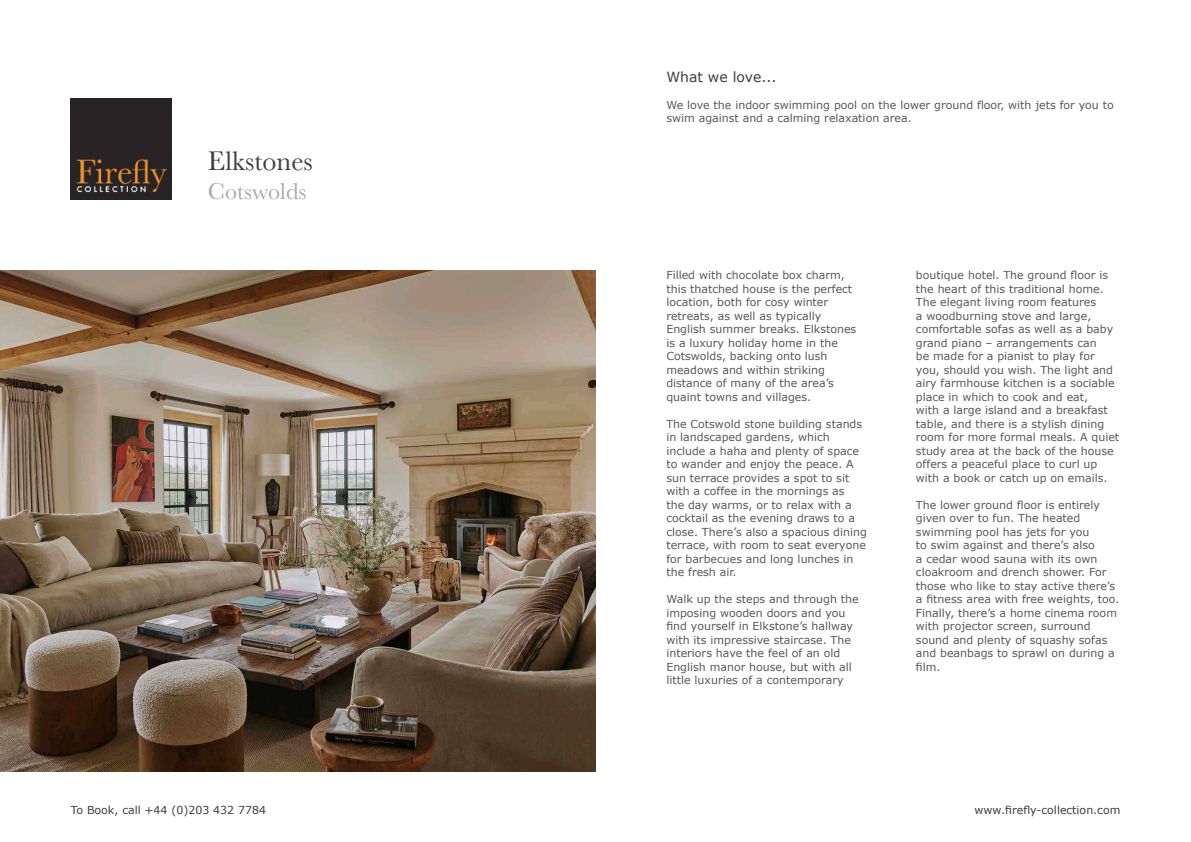
<style>
.page{position:relative;width:1191px;height:842px;background:#fff}
.page>*{position:absolute;margin:0;border:0;box-sizing:border-box;transform-origin:0 0}
.t1{font:28px "Baskerville";color:#3e3e3f}
.t2{font:24px "Baskerville";color:#a8a9ad}
.t3{font:14px "Verdana";color:#3e3e3f}
.t4{font:11px/13.5px "Verdana";color:#57585a}
.t5{font:11px "Verdana";color:#3e3e3f}
</style>
<div class="page">
<img style="left:71px;top:99px;width:101px;height:101px">
<img style="left:0;top:271px;width:595px;height:500px">
<p class="t1" style="left:208px;top:143px;width:106px">Elkstones</p>
<p class="t2" style="left:208px;top:176px;width:100px">Cotswolds</p>
<p class="t5" style="left:71px;top:802px;width:197px">To Book, call +44 (0)203 432 7784</p>
<p class="t3" style="left:666px;top:68px;width:112px">What we love...</p>
<p class="t4" style="left:666px;top:98px;width:449px">We love the indoor swimming pool on the lower ground floor, with jets for you to swim against and a calming relaxation area.</p>
<p class="t4" style="left:666px;top:269px;width:191px">Filled with chocolate box charm, this thatched house is the perfect location, both for cosy winter retreats, as well as typically<br>English summer breaks. Elkstones is a luxury holiday home in the<br>Cotswolds, backing onto lush meadows and within striking distance of many of the area’s quaint towns and villages.</p>
<p class="t4" style="left:666px;top:417px;width:202px">The Cotswold stone building stands in landscaped gardens, which include a haha and plenty of space to wander and enjoy the peace. A sun terrace provides a spot to sit with a coffee in the mornings as<br>the day warms, or to relax with a cocktail as the evening draws to a close. There’s also a spacious dining terrace, with room to seat everyone for barbecues and long lunches in the fresh air.</p>
<p class="t4" style="left:666px;top:593px;width:194px">Walk up the steps and through the imposing wooden doors and you find yourself in Elkstone’s hallway with its impressive staircase. The interiors have the feel of an old English manor house, but with all little luxuries of a contemporary</p>
<p class="t4" style="left:916px;top:269px;width:205px">boutique hotel. The ground floor is the heart of this traditional home.<br>The elegant living room features<br>a woodburning stove and large, comfortable sofas as well as a baby grand piano – arrangements can<br>be made for a pianist to play for you, should you wish. The light and airy farmhouse kitchen is a sociable place in which to cook and eat,<br>with a large island and a breakfast table, and there is a stylish dining room for more formal meals. A quiet study area at the back of the house offers a peaceful place to curl up with a book or catch up on emails.</p>
<p class="t4" style="left:916px;top:498px;width:205px">The lower ground floor is entirely given over to fun. The heated swimming pool has jets for you<br>to swim against and there’s also<br>a cedar wood sauna with its own cloakroom and drench shower. For those who like to stay active there’s a fitness area with free weights, too.<br>Finally, there’s a home cinema room with projector screen, surround sound and plenty of squashy sofas and beanbags to sprawl on during a film.</p>
<p class="t5" style="left:974px;top:802px;width:147px">www.firefly-collection.com</p>
</div>
